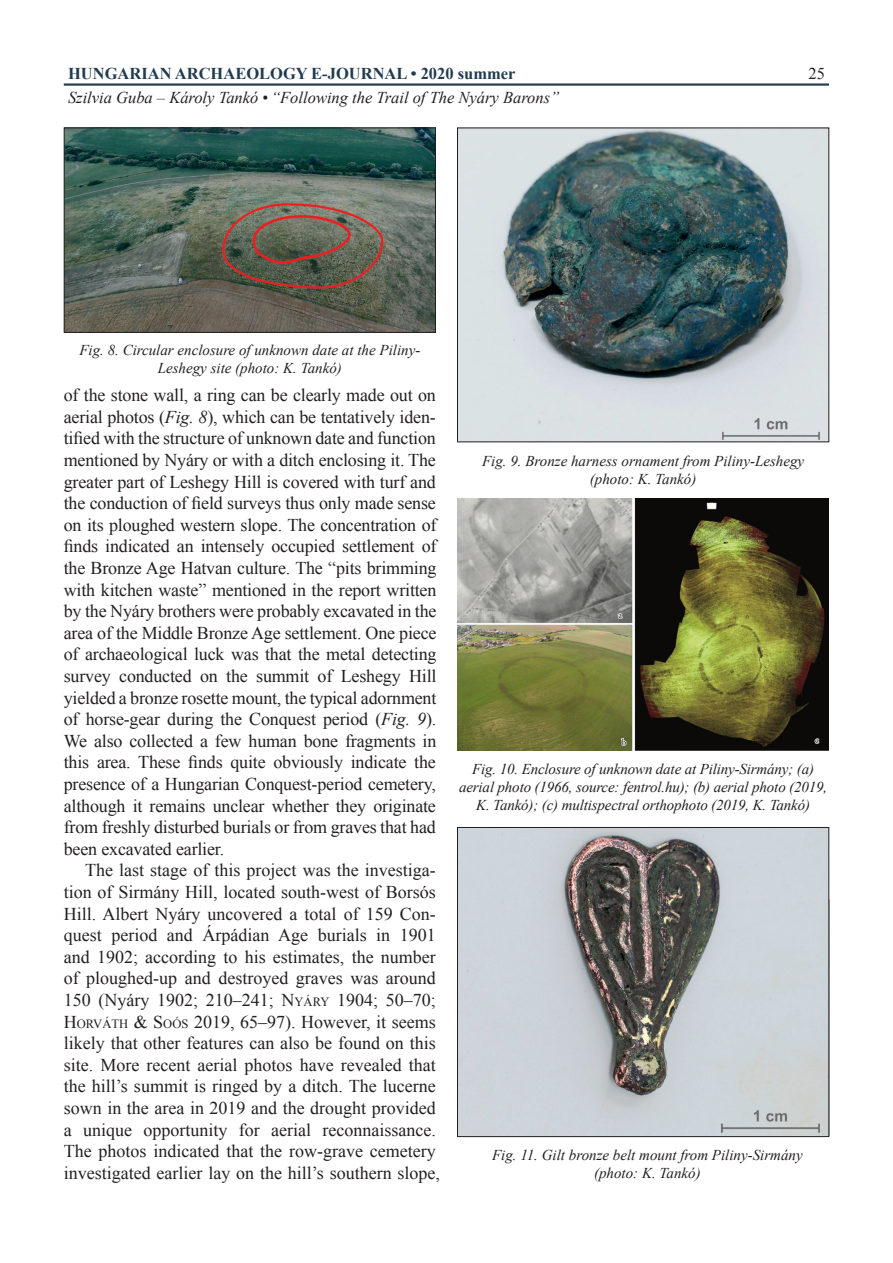
<style>
.page{position:relative;width:893px;height:1263px;background:#fff}
.page>*{position:absolute;margin:0;border:0;box-sizing:border-box;transform-origin:0 0}
.cikk_behuznelkul{font:18px/21.6px "Times New Roman";letter-spacing:-.01em;color:#231f20;text-align:justify}
.cikk_szoveg_print{font:18px/21.6px "Times New Roman";color:#231f20}
.t1{font:italic 16.5px "Times New Roman";color:#231f20}
.t2{font:700 16.5px "Times New Roman";color:#213b4f}
.t3{font:16.5px "Times New Roman";color:#231f20}
.kepala{font:italic 15px/18px "Times New Roman";color:#231f20;text-align:center}
.s1{font-style:italic}
.s2{font-style:inherit}
.s3{font-size:12.6px}
</style>
<div class="page">
<hr style="left:64px;top:83px;width:765px;height:3px;background:#2d3d4d">
<img style="left:459px;top:130px;width:368px;height:310px">
<img style="left:459px;top:829px;width:368px;height:306px">
<div style="left:457px;top:827px;width:372px;height:310px;border:1px solid #231f20"></div>
<img style="left:457px;top:499px;width:372px;height:252px">
<img style="left:66px;top:130px;width:368px;height:201px">
<div style="left:64px;top:128px;width:372px;height:205px;border:1px solid #231f20"></div>
<p class="t2" style="left:68px;top:62px;width:449px">HUNGARIAN ARCHAEOLOGY E-JOURNAL • 2020 summer</p>
<p class="t3" style="left:808px;top:62px;width:18px">25</p>
<p class="t1" style="left:68px;top:87px;width:493px">Szilvia Guba – Károly Tankó • “Following the Trail of The Nyáry Barons”</p>
<p class="kepala" style="left:79px;top:341px;width:342px">Fig. 8. Circular enclosure of unknown date at the Piliny-<br>Leshegy site (photo: K. Tankó)</p>
<p class="cikk_behuznelkul" style="left:64px;top:384px;width:374px">of the stone wall, a ring can be clearly made out on aerial photos (<span class="s1">Fig. 8</span>), which can be tentatively iden&shy;tified with the structure of unknown date and function mentioned by Nyáry or with a ditch enclosing it. The greater part of Leshegy Hill is covered with turf and the conduction of field surveys thus only made sense on its ploughed western slope. The concentration of finds indicated an intensely occupied settlement of the Bronze Age Hatvan culture. The “pits brimming with kitchen waste” mentioned in the report written by the Nyáry brothers were probably excavated in the area of the Middle Bronze Age settlement. One piece of archaeological luck was that the metal detecting survey conducted on the summit of Leshegy Hill yielded a bronze rosette mount, the typical adornment of horse-gear during the Conquest period (<span class="s1">Fig. 9</span>).<br>We also collected a few human bone fragments in this area. These finds quite obviously indicate the presence of a Hungarian Conquest-period cemetery, although it remains unclear whether they originate from freshly disturbed burials or from graves that had been excavated earlier.</p>
<p class="cikk_szoveg_print" style="left:64px;top:859px;width:378px;text-indent:21px">The last stage of this project was the investiga&shy;tion of Sirmány Hill, located south-west of Borsós Hill. Albert Nyáry uncovered a total of 159 Con&shy;quest period and Árpádian Age burials in 1901 and 1902; according to his estimates, the number of ploughed-up and destroyed graves was around 150 (Nyáry 1902; 210–241; <span class="s2">N</span><span class="s3">YÁRY</span> 1904; 50–70; <span class="s2">H</span><span class="s3">ORVÁTH</span> <span class="s2">&amp; S</span> <span class="s3">OÓS</span> 2019, 65–97). However, it seems likely that other features can also be found on this site. More recent aerial photos have revealed that the hill’s summit is ringed by a ditch. The lucerne sown in the area in 2019 and the drought provided a unique opportunity for aerial reconnaissance.<br>The photos indicated that the row-grave cemetery investigated earlier lay on the hill’s southern slope,</p>
<p class="kepala" style="left:482px;top:452px;width:324px">Fig. 9. Bronze harness ornament from Piliny-Leshegy (photo: K. Tankó)</p>
<p class="kepala" style="left:459px;top:760px;width:370px">Fig. 10. Enclosure of unknown date at Piliny-Sirmány; (a) aerial photo (1966, source: fentrol.hu); (b) aerial photo (2019,<br>K. Tankó); (c) multispectral orthophoto (2019, K. Tankó)</p>
<p class="kepala" style="left:492px;top:1145px;width:312px">Fig. 11. Gilt bronze belt mount from Piliny-Sirmány (photo: K. Tankó)</p>
</div>
